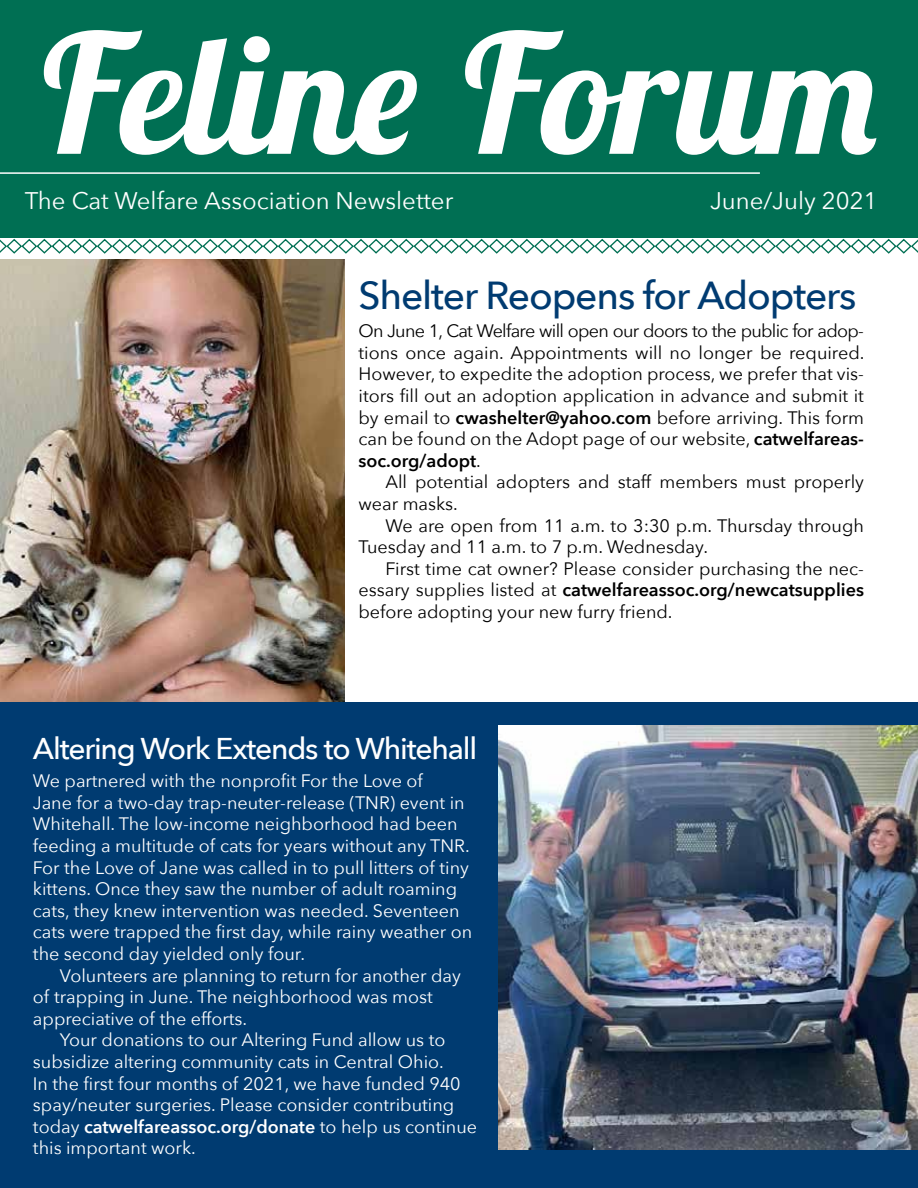
<style>
.page{position:relative;width:918px;height:1188px;background:#fff}
.page>*{position:absolute;margin:0;border:0;box-sizing:border-box;transform-origin:0 0}
.t1{font:italic 700 165px "Lobster Two";color:#fff}
.t2{font:500 39px "Avenir Next";letter-spacing:-.03em;color:#003b71}
.t3{font:500 30px "Avenir Next";letter-spacing:-.04em;color:#fff}
.t4{font:24px "Avenir Next";color:#fff}
.t5{font:18px/21.6px "Avenir Next";color:#fff}
.t6{font:18px/21.6px "Avenir Next";color:#000;text-align:justify}
.s1{font-weight:600}
</style>
<div class="page">
<img style="left:0;top:259px;width:345px;height:443px">
<div style="left:0;top:0;width:918px;height:238px;background:#006f53"></div>
<svg style="left:0;top:238px;width:918px;height:16px"></svg>
<hr style="left:0;top:172px;width:760px;height:2px;background:#fff">
<div style="left:0;top:702px;width:918px;height:486px;background:#003b71"></div>
<img style="left:499px;top:726px;width:419px;height:423px">
<h1 class="t1" style="left:33px;top:-11px;width:852px">Feline Forum</h1>
<h3 class="t4" style="left:710px;top:180px;width:169px">June/July 2021</h3>
<h3 class="t4" style="left:25px;top:180px;width:430px">The Cat Welfare Association Newsletter</h3>
<h2 class="t2" style="left:358px;top:262px;width:500px">Shelter Reopens for Adopters</h2>
<p class="t6" style="left:358px;top:319px;width:508px">On June 1, Cat Welfare will open our doors to the public for adop&shy;tions once again. Appointments will no longer be required.<br>However, to expedite the adoption process, we prefer that vis&shy;itors fill out an adoption application in advance and submit it by email to <span class="s1">cwashelter@yahoo.com</span> before arriving. This form can be found on the Adopt page of our website, <span class="s1">catwelfareas&shy;soc.org/adopt</span>.</p>
<p class="t6" style="left:358px;top:471px;width:507px;text-indent:27px">All potential adopters and staff members must properly wear masks.</p>
<p class="t6" style="left:358px;top:514px;width:507px;text-indent:27px">We are open from 11 a.m. to 3:30 p.m. Thursday through<br>Tuesday and 11 a.m. to 7 p.m. Wednesday.</p>
<p class="t6" style="left:358px;top:557px;width:507px;text-indent:27px">First time cat owner? Please consider purchasing the nec&shy;essary supplies listed at <span class="s1">catwelfareassoc.org/newcatsupplies </span>before adopting your new furry friend.</p>
<h3 class="t3" style="left:33px;top:723px;width:446px">Altering Work Extends to Whitehall</h3>
<p class="t5" style="left:33px;top:769px;width:441px">We partnered with the nonprofit For the Love of<br>Jane for a two-day trap-neuter-release (TNR) event in Whitehall. The low-income neighborhood had been feeding a multitude of cats for years without any TNR.<br>For the Love of Jane was called in to pull litters of tiny kittens. Once they saw the number of adult roaming cats, they knew intervention was needed. Seventeen cats were trapped the first day, while rainy weather on the second day yielded only four.</p>
<p class="t5" style="left:33px;top:964px;width:430px;text-indent:27px">Volunteers are planning to return for another day of trapping in June. The neighborhood was most appreciative of the efforts.</p>
<p class="t5" style="left:33px;top:1028px;width:446px;text-indent:27px">Your donations to our Altering Fund allow us to subsidize altering community cats in Central Ohio.<br>In the first four months of 2021, we have funded 940 spay/neuter surgeries. Please consider contributing today <span class="s1">catwelfareassoc.org/donate</span> to help us continue this important work.</p>
</div>
